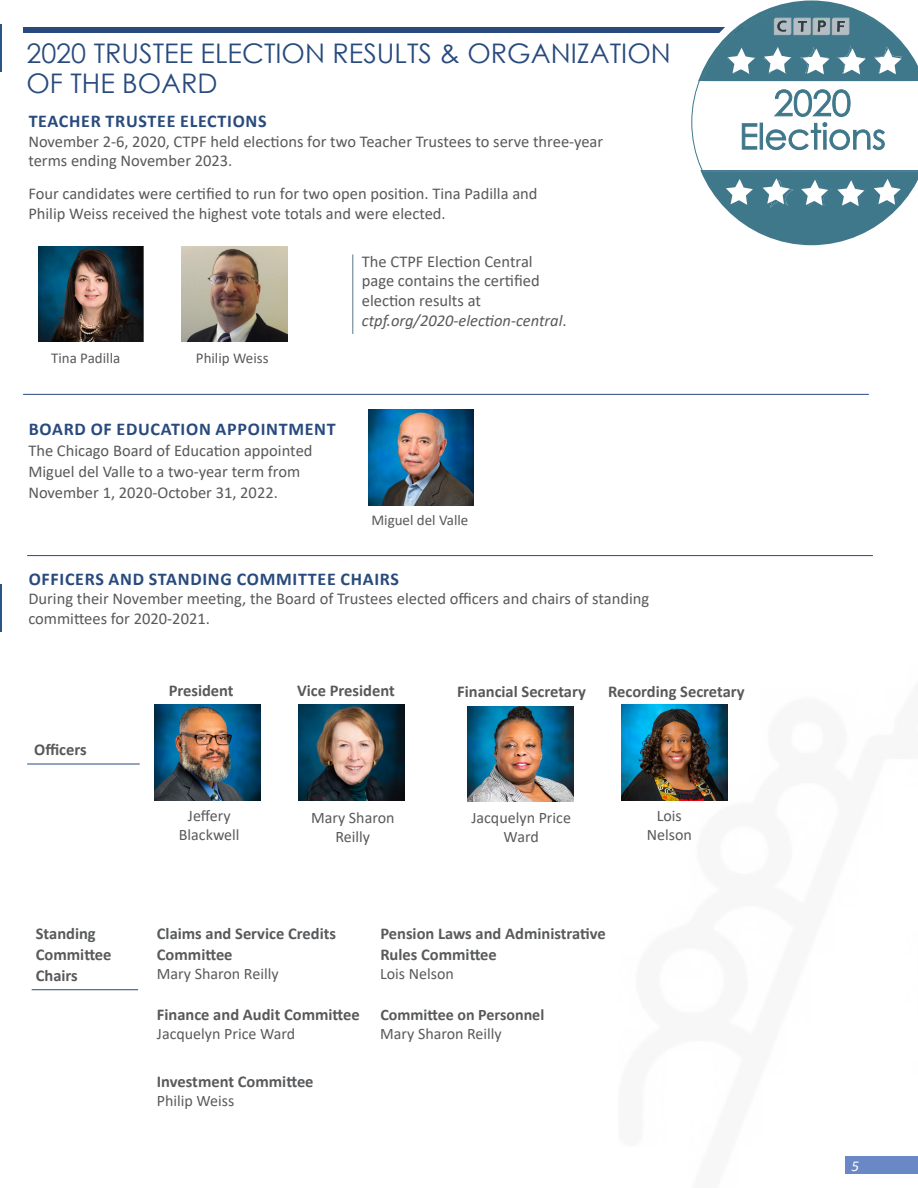
<style>
.page{position:relative;width:918px;height:1188px;background:#fff}
.page>*{position:absolute;margin:0;border:0;box-sizing:border-box;transform-origin:0 0}
.head_2{font:27px "Century Gothic";color:#284a7d}
.body{font:700 18px "Calibri";letter-spacing:.04em;color:#284a7d}
.body-2{font:16.5px/19.8px "Calibri";color:#58595b}
.body-3{font:700 16.5px "Calibri";color:#58595b}
.body-4{font:700 16.5px "Calibri";color:#595a5c}
.body-5{font:italic 16.5px "Calibri";color:#58595b}
.body-6{font:16.05px/18.9px "Calibri";color:#595a5c;text-align:center}
.body-7{font:15px "Calibri";color:#58595b}
.body-8{font:15px "Calibri";color:#595a5c}
.t1{font:italic 15px "Calibri";color:#fff}
.s1{font-style:normal}
.s2{color:#58595b}
.s3{font-size:16.05px}
</style>
<div class="page">
<hr style="left:0;top:24px;width:2px;height:48px;background:#2b548a">
<hr style="left:0;top:584px;width:2px;height:48px;background:#2b548a">
<img style="left:181px;top:247px;width:106px;height:95px">
<img style="left:38px;top:247px;width:105px;height:95px">
<img style="left:368px;top:410px;width:106px;height:95px">
<hr style="left:32px;top:989px;width:106px;height:1px;background:#284a7d">
<div style="left:23px;top:27px;width:846px;height:6px;background:#284a7d"></div>
<svg style="left:691px;top:0;width:227px;height:246px"></svg>
<hr style="left:352px;top:254px;width:1px;height:80px;background:#5e7688">
<hr style="left:23px;top:394px;width:846px;height:1px;background:#284a7d">
<hr style="left:27px;top:555px;width:846px;height:1px;background:#284a7d">
<hr style="left:27px;top:764px;width:113px;height:1px;background:#284a7d">
<img style="left:155px;top:705px;width:106px;height:95px">
<img style="left:298px;top:705px;width:106px;height:95px">
<img style="left:468px;top:706px;width:106px;height:95px">
<img style="left:622px;top:705px;width:105px;height:95px">
<div style="left:845px;top:1156px;width:73px;height:18px;background:#6988c5"></div>
<p class="head_2" style="left:26px;top:35px;width:646px">2020 TRUSTEE ELECTION RESULTS &amp; ORGANIZATION</p>
<p class="head_2" style="left:26px;top:65px;width:193px">OF THE BOARD</p>
<p class="body" style="left:29px;top:109px;width:239px">TEACHER TRUSTEE ELECTIONS</p>
<p class="body-2" style="left:28px;top:131px;width:576px">November 2-6, 2020, CTPF held elections for two Teacher Trustees to serve three-year</p>
<p class="body-2" style="left:28px;top:151px;width:206px">terms ending November 2023.</p>
<p class="body-2" style="left:28px;top:184px;width:511px">Four candidates were certified to run for two open position. Tina Padilla and</p>
<p class="body-2" style="left:28px;top:203px;width:419px">Philip Weiss received the highest vote totals and were elected.</p>
<p class="body-7" style="left:51px;top:347px;width:71px">Tina Padilla</p>
<p class="body-8" style="left:196px;top:347px;width:74px">Philip Weiss</p>
<p class="body" style="left:29px;top:416px;width:309px">BOARD OF EDUCATION APPOINTMENT</p>
<p class="body-2" style="left:28px;top:440px;width:286px">The Chicago Board of Education appointed</p>
<p class="body-2" style="left:28px;top:461px;width:273px">Miguel del Valle to a two-year term from</p>
<p class="body-2" style="left:28px;top:482px;width:251px">November 1, 2020-October 31, 2022.</p>
<p class="body-2" style="left:362px;top:251px;width:172px">The CTPF Election Central</p>
<p class="body-2" style="left:362px;top:271px;width:179px">page contains the certified election results at</p>
<p class="body-5" style="left:362px;top:309px;width:206px">ctpf.org/2020-election-central<span class="s1">.</span></p>
<p class="body-7" style="left:371px;top:510px;width:98px">Miguel del Valle</p>
<p class="body" style="left:29px;top:566px;width:372px">OFFICERS AND STANDING COMMITTEE CHAIRS</p>
<p class="body-2" style="left:28px;top:589px;width:622px">During their November meeting, the Board of Trustees elected officers and chairs of standing</p>
<p class="body-2" style="left:28px;top:608px;width:183px">committees for 2020-2021.</p>
<p class="body-3" style="left:34px;top:738px;width:54px">Officers</p>
<p class="body-3" style="left:36px;top:922px;width:61px">Standing</p>
<p class="body-3" style="left:36px;top:943px;width:77px">Committee</p>
<p class="body-3" style="left:36px;top:964px;width:44px">Chairs</p>
<p class="body-3" style="left:169px;top:679px;width:67px">President</p>
<p class="body-3" style="left:297px;top:679px;width:99px">Vice President</p>
<p class="body-3" style="left:457px;top:679px;width:130px">Financial Secretary</p>
<p class="body-3" style="left:608px;top:679px;width:138px">Recording Secretary</p>
<p class="body-6" style="left:179px;top:806px;width:62px">Jeffery<br>Blackwell</p>
<p class="body-6" style="left:311px;top:807px;width:85px">Mary Sharon<br>Reilly</p>
<p class="body-6" style="left:471px;top:807px;width:101px">Jacquelyn Price<br>Ward</p>
<p class="body-6" style="left:657px;top:806px;width:27px">Lois</p>
<p class="body-6" style="left:647px;top:825px;width:47px">Nelson</p>
<p class="body-4" style="left:157px;top:922px;width:181px">Claim<span class="s2">s and Serv</span>ice Credits</p>
<p class="body-4" style="left:380px;top:922px;width:227px">Pension Laws and Administrative</p>
<p class="body-4" style="left:157px;top:943px;width:77px">Committee</p>
<p class="body-4" style="left:380px;top:943px;width:118px">Rules Committee</p>
<p class="body-6" style="left:157px;top:964px;width:123px">Mary Sharon Reilly</p>
<p class="body-6" style="left:380px;top:964px;width:75px">Lois Nelson</p>
<p class="body-3" style="left:157px;top:1003px;width:389px">Finance and Audit Committee <span class="s3">Committee on Personnel</span></p>
<p class="body-6" style="left:157px;top:1024px;width:140px">Jacquelyn Price Ward</p>
<p class="body-6" style="left:380px;top:1024px;width:123px">Mary Sharon Reilly</p>
<p class="body-4" style="left:157px;top:1070px;width:158px">Investment Committee</p>
<p class="body-6" style="left:157px;top:1091px;width:79px">Philip Weiss</p>
<p class="t1" style="left:851px;top:1156px;width:9px">5</p>
</div>
